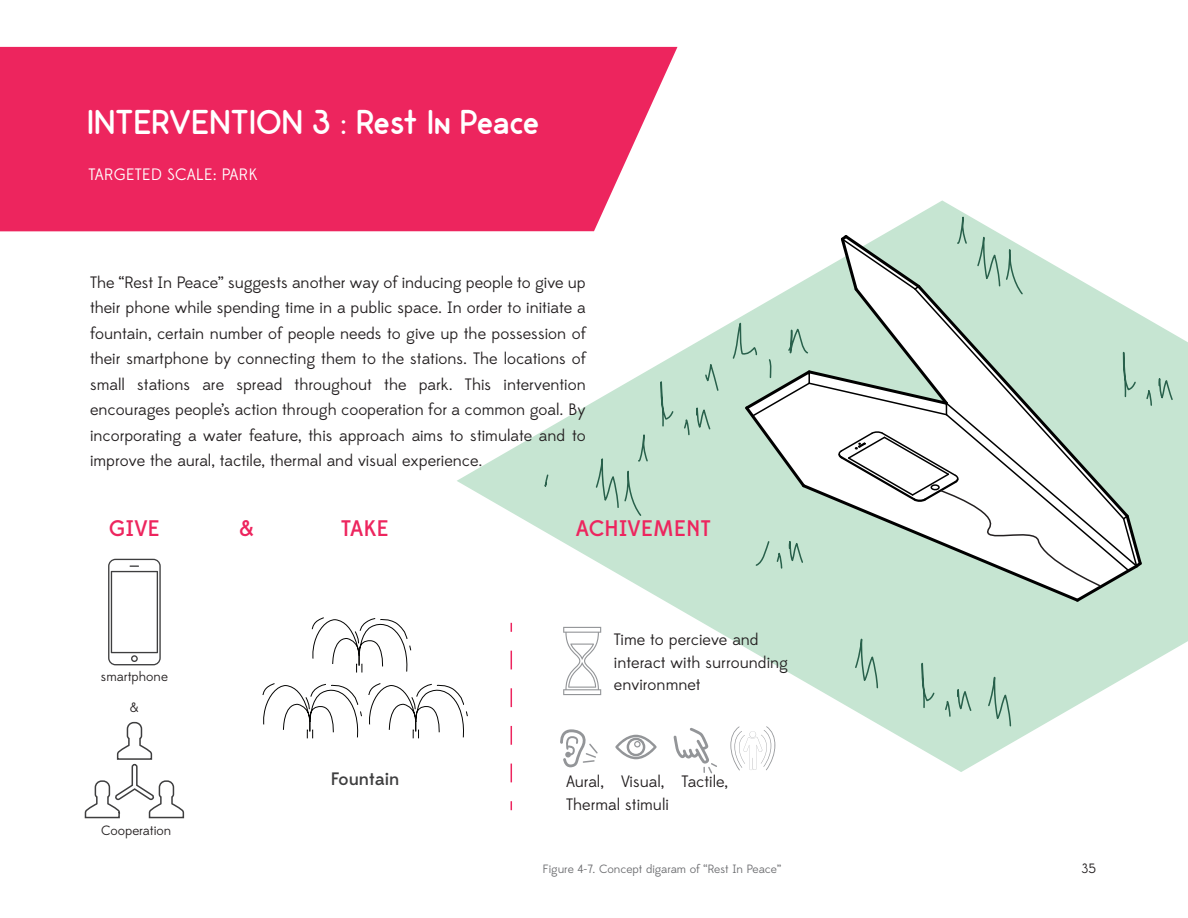
<style>
.page{position:relative;width:1188px;height:918px;background:#fff}
.page>*{position:absolute;margin:0;border:0;box-sizing:border-box;transform-origin:0 0}
.t1{font:34.5px "Odin Rounded";color:#fff}
.t2{font:500 22.5px "Edmondsans";color:#ed255e}
.t3{font:500 18px "Edmondsans";color:#3e3e3f}
.t4{font:16.5px/25.5px "Edmondsans";color:#231f20}
.t5{font:16.5px "Edmondsans";color:#fff}
.t6{font:13.5px "Edmondsans";color:#231f20}
.t7{font:12px "Edmondsans";color:#6c6d70}
</style>
<div class="page">
<div style="left:0;top:47px;width:678px;height:184px;background:#ed255e"></div>
<svg style="left:457px;top:200px;width:731px;height:572px"></svg>
<svg style="left:545px;top:473px;width:4px;height:31px"></svg>
<svg style="left:595px;top:392px;width:54px;height:125px;background:#bedecb"></svg>
<svg style="left:660px;top:265px;width:15px;height:162px"></svg>
<svg style="left:683px;top:357px;width:37px;height:79px;background:#bbdcc9"></svg>
<svg style="left:84px;top:721px;width:101px;height:98px"></svg>
<svg style="left:108px;top:559px;width:53px;height:106px"></svg>
<svg style="left:511px;top:651px;width:1px;height:132px"></svg>
<svg style="left:563px;top:627px;width:38px;height:68px"></svg>
<svg style="left:262px;top:683px;width:100px;height:56px"></svg>
<svg style="left:368px;top:683px;width:100px;height:56px"></svg>
<svg style="left:311px;top:617px;width:101px;height:56px"></svg>
<svg style="left:560px;top:729px;width:38px;height:38px"></svg>
<svg style="left:615px;top:735px;width:42px;height:24px"></svg>
<svg style="left:674px;top:728px;width:43px;height:45px"></svg>
<svg style="left:730px;top:200px;width:444px;height:570px"></svg>
<h1 class="t1" style="left:87px;top:102px;width:453px">INTERVENTION 3 : Rest In Peace</h1>
<p class="t5" style="left:88px;top:165px;width:171px">TARGETED SCALE: PARK</p>
<p class="t4" style="left:90px;top:270px;width:497px;text-align:justify">The “Rest In Peace” suggests another way of inducing people to give up their phone while spending time in a public space. In order to initiate a fountain, certain number of people needs to give up the possession of their smartphone by connecting them to the stations. The locations of small stations are spread throughout the park. This intervention encourages people’s action through cooperation for a common goal. By incorporating a water feature, this approach aims to stimulate and to improve the aural, tactile, thermal and visual experience.</p>
<h2 class="t2" style="left:109px;top:515px;width:53px">GIVE</h2>
<h2 class="t2" style="left:240px;top:515px;width:15px">&amp;</h2>
<h2 class="t2" style="left:341px;top:515px;width:49px">TAKE</h2>
<h2 class="t2" style="left:576px;top:515px;width:136px">ACHIVEMENT</h2>
<p class="t6" style="left:101px;top:668px;width:69px">smartphone</p>
<p class="t6" style="left:130px;top:700px;width:10px">&amp;</p>
<p class="t6" style="left:101px;top:822px;width:72px">Cooperation</p>
<p class="t3" style="left:331px;top:769px;width:70px">Fountain</p>
<p class="t4" style="left:614px;top:629px;width:176px;line-height:22.5px">Time to percieve and interact with surrounding environmnet</p>
<p class="t4" style="left:566px;top:771px;width:164px;line-height:22.5px">Aural, Visual, Tactile,<br>Thermal stimuli</p>
<p class="t7" style="left:543px;top:862px;width:240px">Figure 4-7. Concept digaram of “Rest In Peace”</p>
<p class="t6" style="left:1081px;top:860px;width:16px">35</p>
</div>
